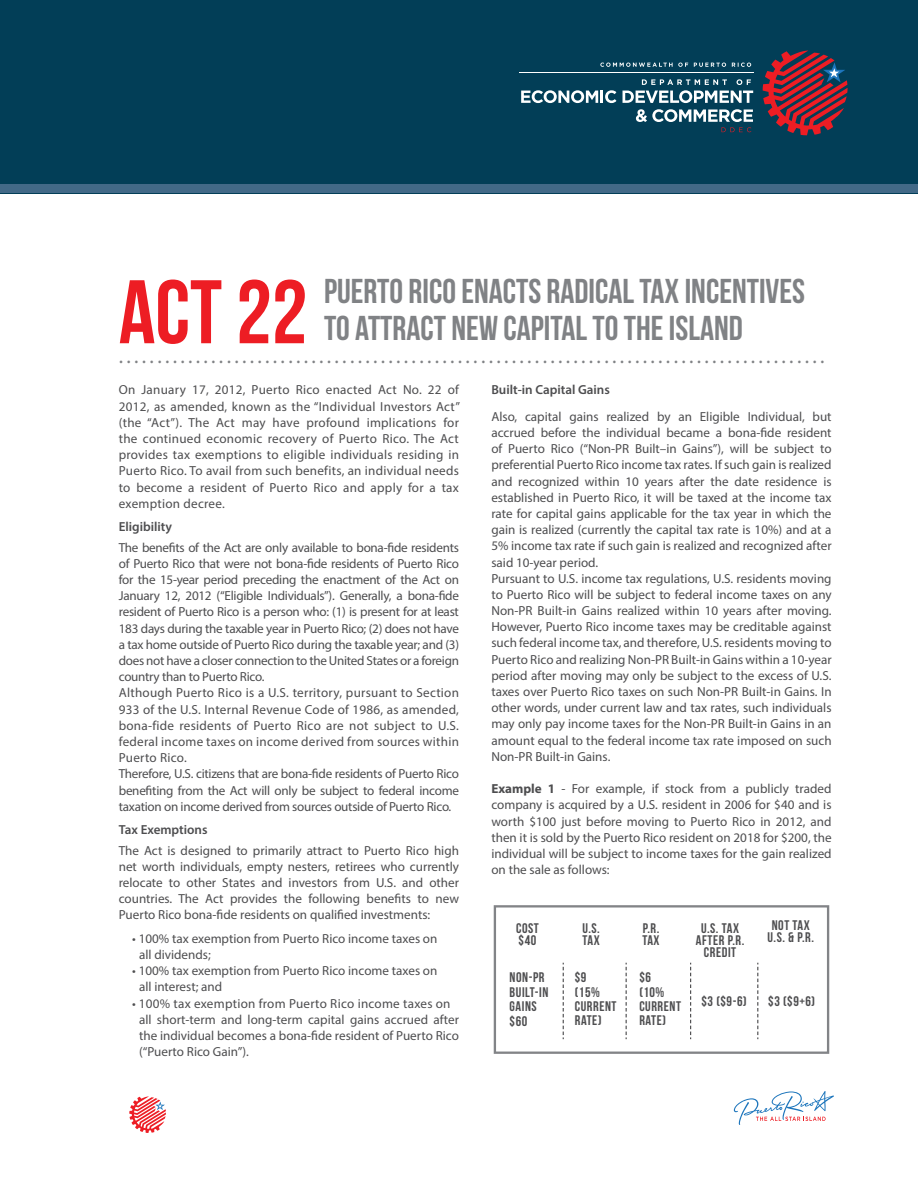
<style>
.page{position:relative;width:918px;height:1188px;background:#fff}
.page>*{position:absolute;margin:0;border:0;box-sizing:border-box;transform-origin:0 0}
.t1{font:90px "Bebas Neue";color:#ed1d24}
.t2{font:34.5px "Bebas Neue";color:#808285}
.t3{font:21px "Myriad Pro";color:#808285}
.t4{font:13.95px/14.4px "Bebas Neue";letter-spacing:.04em;color:#4d4d4f}
.t5{font:13.2px/16.2px "Myriad Pro";color:#4d4d4f}
.t6{font:13.2px/16.2px "Myriad Pro";letter-spacing:-.02em;color:#4d4d4f}
.t7{font:600 13.2px "Myriad Pro";color:#4d4d4f}
.s1{font-weight:700}
</style>
<div class="page">
<div style="left:0;top:0;width:918px;height:193px;background:#023e57"></div>
<div style="left:0;top:184px;width:918px;height:8px;background:#426987"></div>
<svg style="left:521px;top:90px;width:95px;height:13px"></svg>
<svg style="left:600px;top:63px;width:88px;height:4px"></svg>
<svg style="left:694px;top:63px;width:32px;height:4px"></svg>
<svg style="left:732px;top:63px;width:19px;height:4px"></svg>
<hr style="left:519px;top:73px;width:234px;height:1px;background:#fff">
<svg style="left:636px;top:109px;width:117px;height:23px"></svg>
<svg style="left:763px;top:51px;width:85px;height:84px"></svg>
<svg style="left:623px;top:79px;width:130px;height:24px"></svg>
<svg style="left:734px;top:1091px;width:100px;height:34px"></svg>
<svg style="left:130px;top:1096px;width:36px;height:37px"></svg>
<div style="left:494px;top:905px;width:335px;height:149px;border:2px solid #828487"></div>
<svg style="left:563px;top:963px;width:1px;height:76px"></svg>
<svg style="left:626px;top:963px;width:1px;height:76px"></svg>
<svg style="left:690px;top:963px;width:1px;height:76px"></svg>
<svg style="left:757px;top:963px;width:1px;height:76px"></svg>
<h2 class="t2" style="left:324px;top:272px;width:483px">PUERTO RICO ENACTS RADICAL TAX INCENTIVES</h2>
<h1 class="t1" style="left:119px;top:263px;width:190px">ACT 22</h1>
<h2 class="t2" style="left:324px;top:309px;width:420px">TO ATTRACT NEW CAPITAL TO THE ISLAND</h2>
<h3 class="t3" style="left:119px;top:343px;width:707px">............................................................................................</h3>
<p class="t5" style="left:119px;top:382px;width:343px;text-align:justify">On January 17, 2012, Puerto Rico enacted Act No. 22 of 2012, as amended, known as the “Individual Investors Act” (the “Act”). The Act may have profound implications for the continued economic recovery of Puerto Rico. The Act provides tax exemptions to eligible individuals residing in Puerto Rico. To avail from such benefits, an individual needs to become a resident of Puerto Rico and apply for a tax exemption decree.</p>
<p class="t7" style="left:119px;top:518px;width:55px">Eligibility</p>
<p class="t6" style="left:119px;top:539px;width:342px">The benefits of the Act are only available to bona-fide residents of Puerto Rico that were not bona-fide residents of Puerto Rico for the 15-year period preceding the enactment of the Act on January 12, 2012 (“Eligible Individuals”). Generally, a bona-fide resident of Puerto Rico is a person who: (1) is present for at least 183 days during the taxable year in Puerto Rico; (2) does not have a tax home outside of Puerto Rico during the taxable year; and (3) does not have a closer connection to the United States or a foreign country than to Puerto Rico.<br>Although Puerto Rico is a U.S. territory, pursuant to Section 933 of the U.S. Internal Revenue Code of 1986, as amended, bona-fide residents of Puerto Rico are not subject to U.S. federal income taxes on income derived from sources within Puerto Rico.<br>Therefore, U.S. citizens that are bona-fide residents of Puerto Rico benefiting from the Act will only be subject to federal income taxation on income derived from sources outside of Puerto Rico.</p>
<p class="t7" style="left:119px;top:821px;width:90px">Tax Exemptions</p>
<p class="t5" style="left:119px;top:842px;width:342px;text-align:justify">The Act is designed to primarily attract to Puerto Rico high net worth individuals, empty nesters, retirees who currently relocate to other States and investors from U.S. and other countries. The Act provides the following benefits to new Puerto Rico bona-fide residents on qualified investments:</p>
<p class="t5" style="left:139px;top:930px;width:300px;text-indent:-7px">• 100% tax exemption from Puerto Rico income taxes on all dividends;</p>
<p class="t5" style="left:139px;top:962px;width:300px;text-indent:-7px">• 100% tax exemption from Puerto Rico income taxes on all interest; and</p>
<p class="t5" style="left:139px;top:995px;width:321px;text-indent:-7px">• 100% tax exemption from Puerto Rico income taxes on all short-term and long-term capital gains accrued after the individual becomes a bona-fide resident of Puerto Rico (“Puerto Rico Gain”).</p>
<p class="t7" style="left:491px;top:382px;width:120px">Built-in Capital Gains</p>
<p class="t5" style="left:491px;top:408px;width:342px">Also, capital gains realized by an Eligible Individual, but accrued before the individual became a bona-fide resident of Puerto Rico (“Non-PR Built–in Gains”), will be subject to preferential Puerto Rico income tax rates. If such gain is realized and recognized within 10 years after the date residence is established in Puerto Rico, it will be taxed at the income tax rate for capital gains applicable for the tax year in which the gain is realized (currently the capital tax rate is 10%) and at a 5% income tax rate if such gain is realized and recognized after said 10-year period.<br>Pursuant to U.S. income tax regulations, U.S. residents moving to Puerto Rico will be subject to federal income taxes on any Non-PR Built-in Gains realized within 10 years after moving.<br>However, Puerto Rico income taxes may be creditable against such federal income tax, and therefore, U.S. residents moving to Puerto Rico and realizing Non-PR Built-in Gains within a 10-year period after moving may only be subject to the excess of U.S. taxes over Puerto Rico taxes on such Non-PR Built-in Gains. In other words, under current law and tax rates, such individuals may only pay income taxes for the Non-PR Built-in Gains in an amount equal to the federal income tax rate imposed on such Non-PR Built-in Gains.</p>
<p class="t5" style="left:491px;top:781px;width:342px;text-align:justify"><span class="s1">Example 1</span> - For example, if stock from a publicly traded company is acquired by a U.S. resident in 2006 for $40 and is worth $100 just before moving to Puerto Rico in 2012, and then it is sold by the Puerto Rico resident on 2018 for $200, the individual will be subject to income taxes for the gain realized on the sale as follows:</p>
<p class="t4" style="left:582px;top:922px;width:19px;line-height:12px">U.S.<br>TAX</p>
<p class="t4" style="left:642px;top:922px;width:19px;line-height:12px">P.R.<br>TAX</p>
<p class="t4" style="left:696px;top:922px;width:50px;line-height:12px;text-align:center">U.S. TAX<br>AFTER P.R.<br>CREDIT</p>
<p class="t4" style="left:768px;top:919px;width:48px;line-height:12px">NOT TAX<br>U.S. &amp; P.R.</p>
<p class="t4" style="left:516px;top:922px;width:24px;line-height:12px">COST $40</p>
<p class="t4" style="left:510px;top:970px;width:40px">NON-PR<br>BUILT-IN<br>GAINS $60</p>
<p class="t4" style="left:575px;top:970px;width:43px">$9<br>(15%<br>CURRENT<br>RATE)</p>
<p class="t4" style="left:639px;top:970px;width:43px">$6<br>(10%<br>CURRENT<br>RATE)</p>
<p class="t4" style="left:701px;top:993px;width:47px">$3 ($9-6)</p>
<p class="t4" style="left:768px;top:993px;width:48px">$3 ($9+6)</p>
</div>
